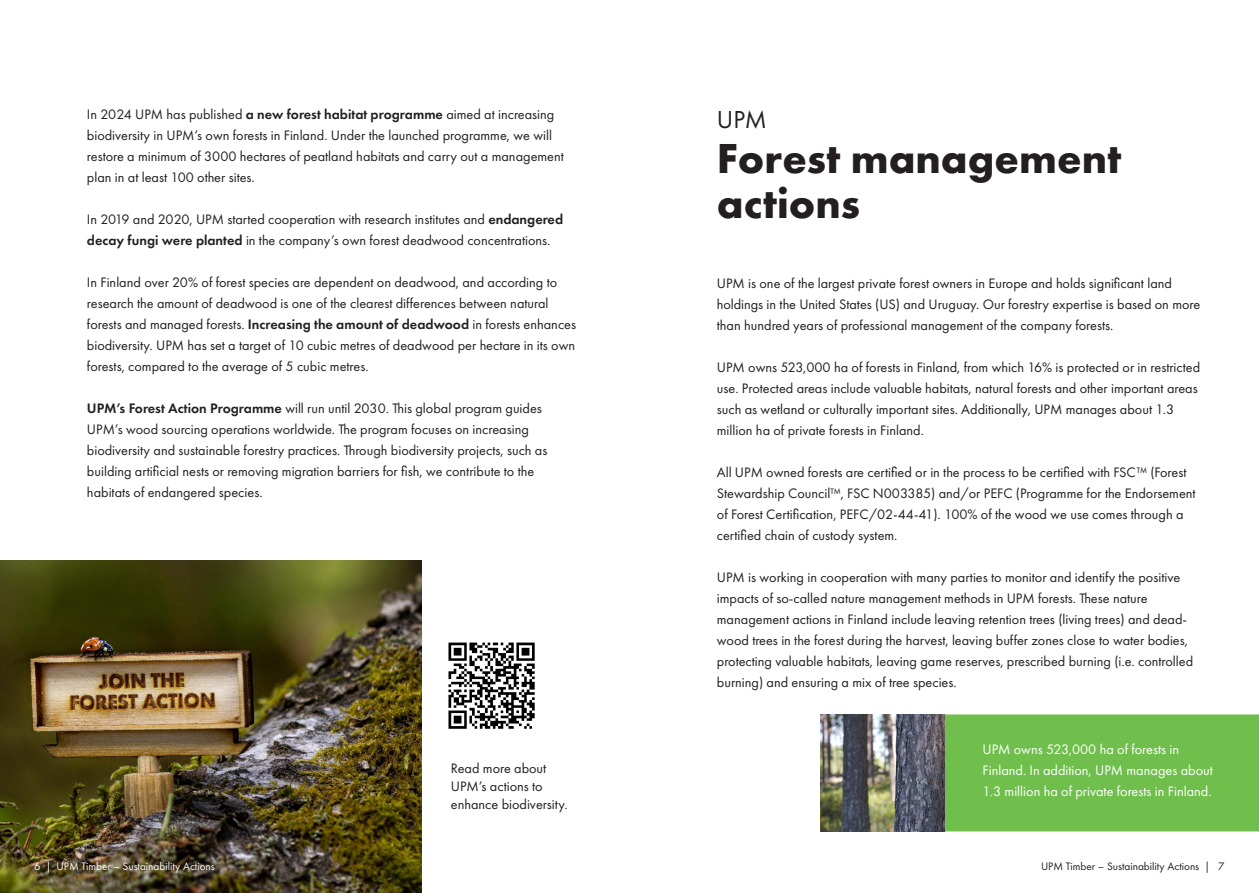
<style>
.page{position:relative;width:1259px;height:893px;background:#fff}
.page>*{position:absolute;margin:0;border:0;box-sizing:border-box;transform-origin:0 0}
.t1{font:700 43.5px/45px "Futura PT";color:#231f20}
.t2{font:25.5px "Futura PT";color:#231f20}
.t3{font:14.25px/21px "Futura PT";color:#231f20}
.t4{font:14.25px/21px "Futura PT";color:#fff}
.t5{font:11.25px "Futura PT";color:#fff}
.t6{font:11.25px "Futura PT";color:#231f20}
.s1{font-weight:600}
</style>
<div class="page">
<div style="left:944px;top:714px;width:315px;height:117px;background:#70bf4c"></div>
<img style="left:820px;top:714px;width:124px;height:117px">
<img style="left:0;top:561px;width:421px;height:332px">
<img style="left:448px;top:642px;width:87px;height:87px">
<p class="t3" style="left:87px;top:104px;width:478px">In 2024 UPM has published <span class="s1">a new forest habitat programme</span> aimed at increasing biodiversity in UPM’s own forests in Finland. Under the launched programme, we will restore a minimum of 3000 hectares of peatland habitats and carry out a management plan in at least 100 other sites.</p>
<p class="t3" style="left:87px;top:209px;width:478px">In 2019 and 2020, UPM started cooperation with research institutes and <span class="s1">endangered decay fungi were planted</span> in the company’s own forest deadwood concentrations.</p>
<p class="t3" style="left:87px;top:272px;width:472px">In Finland over 20% of forest species are dependent on deadwood, and according to</p>
<p class="t3" style="left:87px;top:293px;width:490px">research the amount of deadwood is one of the clearest differences between natural forests and managed forests. <span class="s1">Increasing the amount of deadwood</span> in forests enhances biodiversity. UPM has set a target of 10 cubic metres of deadwood per hectare in its own forests, compared to the average of 5 cubic metres.</p>
<p class="t3" style="left:87px;top:398px;width:462px"><span class="s1">UPM’s Forest Action Programme</span> will run until 2030. This global program guides UPM’s wood sourcing operations worldwide. The program focuses on increasing biodiversity and sustainable forestry practices. Through biodiversity projects, such as building artificial nests or removing migration barriers for fish, we contribute to the habitats of endangered species.</p>
<p class="t3" style="left:451px;top:759px;width:118px;line-height:18px">Read more about<br>UPM’s actions to enhance biodiversity.</p>
<p class="t2" style="left:717px;top:105px;width:52px">UPM</p>
<p class="t1" style="left:717px;top:135px;width:406px">Forest management actions</p>
<p class="t3" style="left:717px;top:273px;width:457px">UPM is one of the largest private forest owners in Europe and holds significant land</p>
<p class="t3" style="left:717px;top:294px;width:485px">holdings in the United States (US) and Uruguay. Our forestry expertise is based on more than hundred years of professional management of the company forests.</p>
<p class="t3" style="left:717px;top:357px;width:485px">UPM owns 523,000 ha of forests in Finland, from which 16% is protected or in restricted use. Protected areas include valuable habitats, natural forests and other important areas such as wetland or culturally important sites. Additionally, UPM manages about 1.3 million ha of private forests in Finland.</p>
<p class="t3" style="left:717px;top:462px;width:480px">All UPM owned forests are certified or in the process to be certified with FSC™ (Forest Stewardship Council™, FSC N003385) and/or PEFC (Programme for the Endorsement of Forest Certification, PEFC/02-44-41). 100% of the wood we use comes through a certified chain of custody system.</p>
<p class="t3" style="left:717px;top:567px;width:478px">UPM is working in cooperation with many parties to monitor and identify the positive impacts of so-called nature management methods in UPM forests. These nature management actions in Finland include leaving retention trees (living trees) and dead&shy;wood trees in the forest during the harvest, leaving buffer zones close to water bodies, protecting valuable habitats, leaving game reserves, prescribed burning (i.e. controlled burning) and ensuring a mix of tree species.</p>
<p class="t4" style="left:982px;top:738px;width:232px">UPM owns 523,000 ha of forests in<br>Finland. In addition, UPM manages about<br>1.3 million ha of private forests in Finland.</p>
<p class="t5" style="left:34px;top:860px;width:182px">6 | UPM Timber – Sustainability Actions</p>
<p class="t6" style="left:1041px;top:860px;width:185px">UPM Timber – Sustainability Actions | 7</p>
</div>
